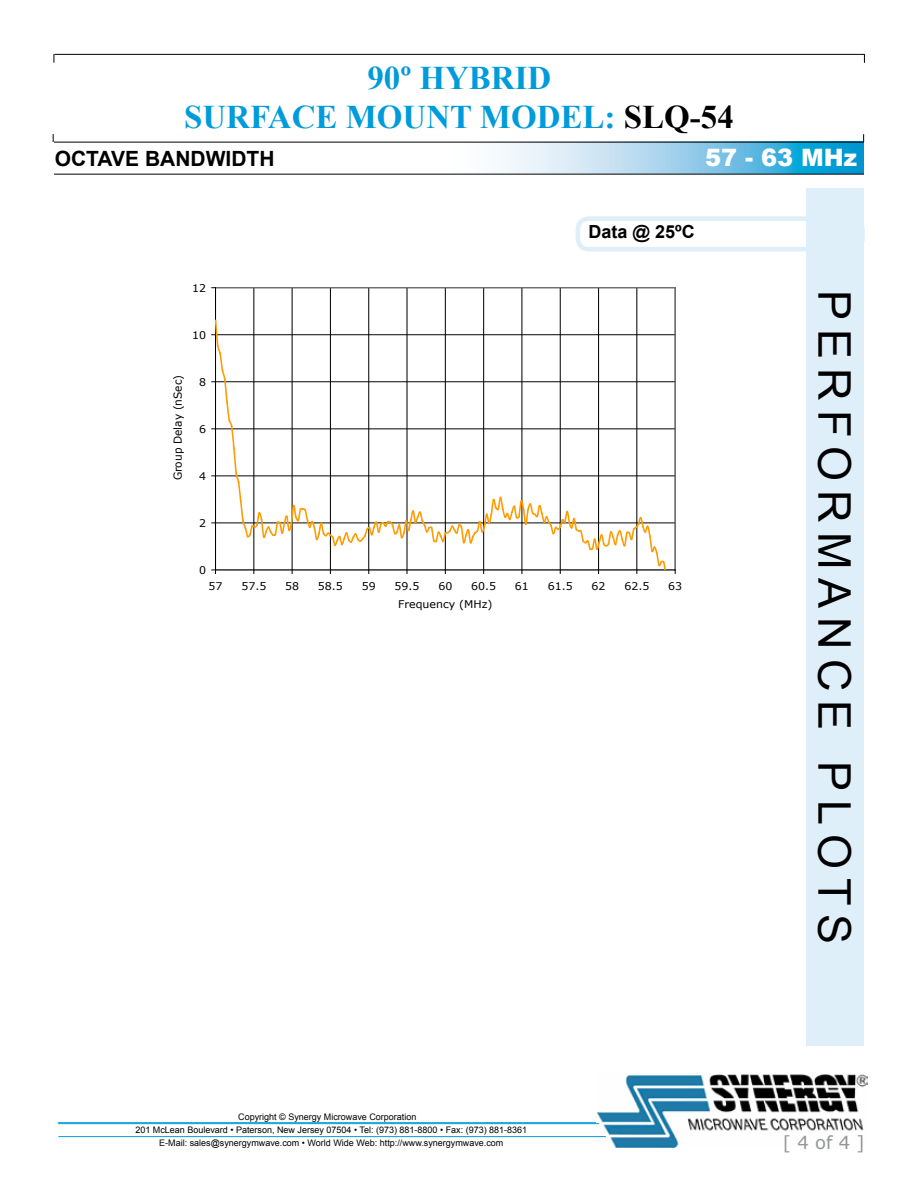
<style>
.page{position:relative;width:918px;height:1188px;background:#fff}
.page>*{position:absolute;margin:0;border:0;box-sizing:border-box;transform-origin:0 0}
.t1{font:45px "Arial";letter-spacing:.2em;color:#000}
.t2{font:700 33px/39.2px "Times New Roman";color:#009bdb;text-align:center}
.t3{font:900 24px "Arial";color:#fff}
.t4{font:700 21px "Arial";color:#000}
.t5{font:700 18px "Arial";color:#000}
.t6{font:18px "Verdana";color:#939598}
.t7{font:10.95px "Verdana";color:#000;scale:.96 1}
.t8{font:10.65px "Verdana";color:#000;scale:1.04 1}
.t9{font:9px/12.8px "Arial";color:#000;text-align:center}
.s1{color:#000}
</style>
<div class="page">
<svg style="left:432px;top:143px;width:432px;height:31px"></svg>
<hr style="left:54px;top:174px;width:810px;height:1px;background:#000">
<hr style="left:54px;top:54px;width:810px;height:1px;background:#000">
<hr style="left:54px;top:142px;width:810px;height:1px;background:#000">
<hr style="left:58px;top:1122px;width:547px;height:1px;background:#009bdb">
<img style="left:597px;top:1074px;width:271px;height:74px">
<hr style="left:58px;top:1123px;width:541px;height:1px;background:#009bdb">
<hr style="left:58px;top:1136px;width:548px;height:1px;background:#009bdb">
<div style="left:576px;top:216px;width:289px;height:35px;border:4px solid #dfeff9;border-radius:11px"></div>
<div style="left:806px;top:188px;width:58px;height:858px;background:#dfeff9"></div>
<hr style="left:216px;top:523px;width:459px;height:1px;background:#000">
<hr style="left:216px;top:476px;width:459px;height:1px;background:#000">
<hr style="left:216px;top:429px;width:459px;height:1px;background:#000">
<hr style="left:216px;top:382px;width:459px;height:1px;background:#000">
<hr style="left:216px;top:334px;width:459px;height:1px;background:#000">
<hr style="left:254px;top:288px;width:1px;height:282px;background:#000">
<hr style="left:292px;top:288px;width:1px;height:282px;background:#000">
<hr style="left:330px;top:288px;width:1px;height:282px;background:#000">
<hr style="left:369px;top:288px;width:1px;height:282px;background:#000">
<hr style="left:407px;top:288px;width:1px;height:282px;background:#000">
<hr style="left:445px;top:288px;width:1px;height:282px;background:#000">
<hr style="left:483px;top:288px;width:1px;height:282px;background:#000">
<hr style="left:522px;top:288px;width:1px;height:282px;background:#000">
<hr style="left:560px;top:288px;width:1px;height:282px;background:#000">
<hr style="left:598px;top:288px;width:1px;height:282px;background:#000">
<hr style="left:637px;top:288px;width:1px;height:282px;background:#000">
<hr style="left:216px;top:287px;width:459px;height:1px;background:#818181">
<hr style="left:675px;top:288px;width:1px;height:282px;background:#818181">
<hr style="left:215px;top:288px;width:1px;height:282px;background:#000">
<hr style="left:216px;top:570px;width:459px;height:1px;background:#000">
<svg style="left:212px;top:319px;width:456px;height:254px"></svg>
<h2 class="t2" style="left:184px;top:58px;width:551px">90º HYBRID<br>SURFACE MOUNT MODEL: <span class="s1">SlQ-54</span></h2>
<h3 class="t4" style="left:55px;top:144px;width:221px">OCTAVE BANDWIDTH</h3>
<h3 class="t3" style="left:705px;top:140px;width:153px">57 - 63 MHz</h3>
<h3 class="t5" style="left:589px;top:220px;width:106px">DATA @ 25ºC</h3>
<p class="t8" style="left:192px;top:280px;width:15px">12</p>
<p class="t8" style="left:192px;top:327px;width:15px">10</p>
<p class="t7" style="left:170px;top:480px;width:111px;rotate:-90deg">Group Delay (nSec)</p>
<p class="t8" style="left:199px;top:374px;width:8px">8</p>
<p class="t8" style="left:199px;top:422px;width:8px">6</p>
<p class="t8" style="left:199px;top:469px;width:8px">4</p>
<p class="t8" style="left:199px;top:516px;width:8px">2</p>
<p class="t8" style="left:199px;top:563px;width:8px">0</p>
<p class="t8" style="left:209px;top:579px;width:15px">57</p>
<p class="t8" style="left:241px;top:579px;width:26px">57.5</p>
<p class="t8" style="left:285px;top:579px;width:15px">58</p>
<p class="t8" style="left:318px;top:579px;width:26px">58.5</p>
<p class="t8" style="left:362px;top:579px;width:15px">59</p>
<p class="t8" style="left:395px;top:579px;width:26px">59.5</p>
<p class="t8" style="left:438px;top:579px;width:15px">60</p>
<p class="t8" style="left:471px;top:579px;width:26px">60.5</p>
<p class="t8" style="left:515px;top:579px;width:15px">61</p>
<p class="t8" style="left:548px;top:579px;width:26px">61.5</p>
<p class="t8" style="left:592px;top:579px;width:15px">62</p>
<p class="t8" style="left:624px;top:579px;width:26px">62.5</p>
<p class="t8" style="left:668px;top:579px;width:15px">63</p>
<p class="t8" style="left:398px;top:597px;width:92px">Frequency (MHz)</p>
<p class="t9" style="left:238px;top:1111px;width:180px">Copyright © Synergy Microwave Corporation</p>
<p class="t9" style="left:135px;top:1124px;width:393px">201 McLean Boulevard • Paterson, New Jersey 07504 • Tel: (973) 881-8800 • Fax: (973) 881-8361<br>E-Mail: sales@synergymwave.com • World Wide Web: http://www.synergymwave.com</p>
<h1 class="t1" style="left:864px;top:290px;width:656px;rotate:90deg">PERFORMANCE PLOTS</h1>
<h3 class="t6" style="left:783px;top:1130px;width:83px">[ 4 of 4 ]</h3>
</div>
